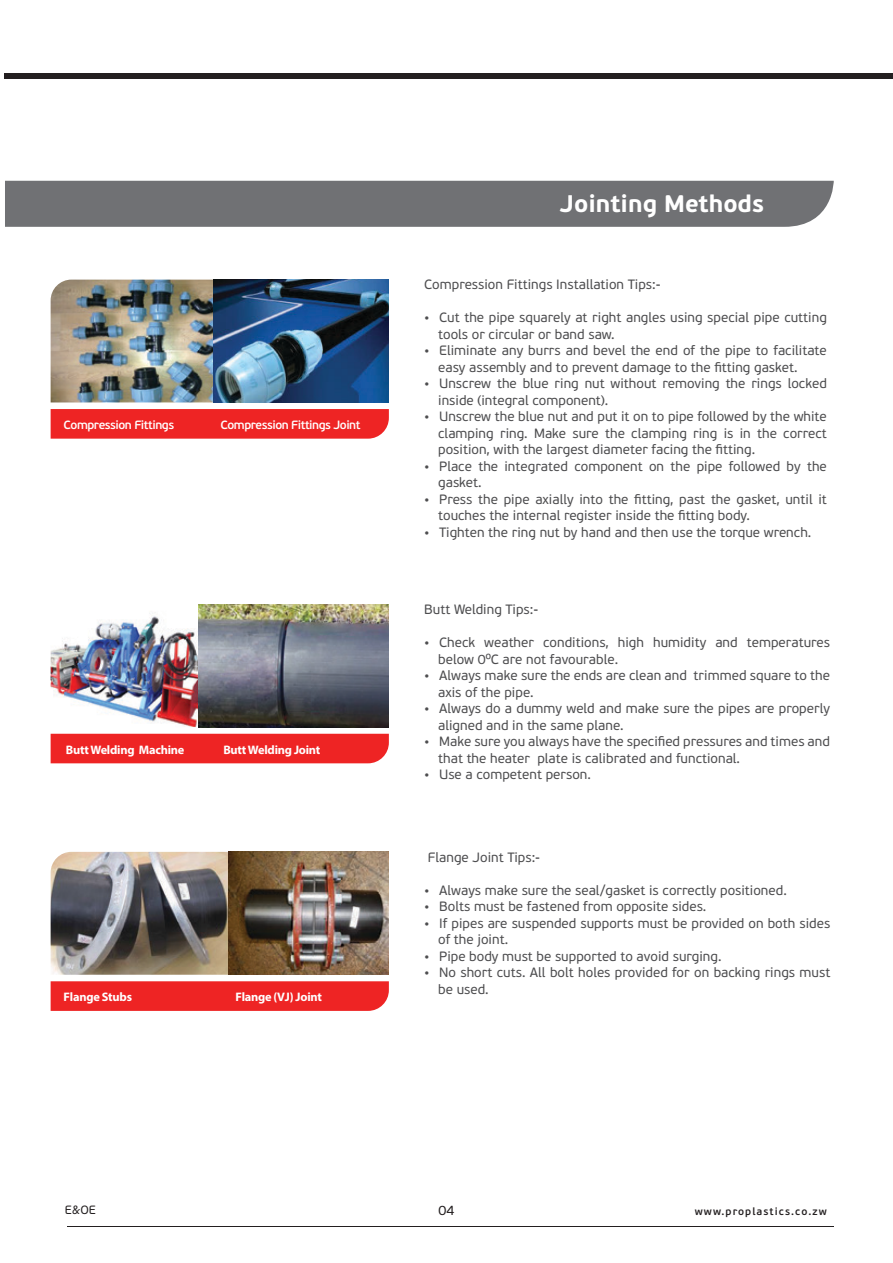
<style>
.page{position:relative;width:893px;height:1263px;background:#fff}
.page>*{position:absolute;margin:0;border:0;box-sizing:border-box;transform-origin:0 0}
.t1{font:700 24px "PF Beau Sans Pro";color:#fff}
.t2{font:13.5px/16.5px "PF Beau Sans Pro";color:#4d4d4f}
.t3{font:13.5px "PF Beau Sans Pro";color:#231f20}
.t4{font:700 12.3px "Myriad Pro";letter-spacing:-.02em;color:#fff}
.t5{font:600 12px "PF Beau Sans Pro";letter-spacing:-.04em;color:#fff}
.t6{font:12px "PF Beau Sans Pro";color:#231f20}
.t7{font:600 10.5px "PF Beau Sans Pro";letter-spacing:.1em;color:#231f20}
</style>
<div class="page">
<div style="left:5px;top:181px;width:829px;height:46px;background:#707174"></div>
<div style="left:5px;top:73px;width:888px;height:5px;background:#231f20"></div>
<hr style="left:67px;top:1225px;width:766px;height:1px;background:#231f20">
<img style="left:51px;top:280px;width:163px;height:122px">
<img style="left:214px;top:280px;width:175px;height:122px">
<svg style="left:51px;top:409px;width:338px;height:30px;background:#ee2828"></svg>
<img style="left:51px;top:604px;width:148px;height:123px">
<img style="left:199px;top:604px;width:190px;height:123px">
<div style="left:51px;top:734px;width:338px;height:29px;background:#ee2424"></div>
<img style="left:51px;top:852px;width:178px;height:123px">
<img style="left:229px;top:852px;width:160px;height:123px">
<svg style="left:51px;top:981px;width:338px;height:30px;background:#ee2828"></svg>
<p class="t5" style="left:64px;top:418px;width:112px">Compression Fittings</p>
<p class="t5" style="left:220px;top:418px;width:142px">Compression Fittings Joint</p>
<p class="t4" style="left:66px;top:741px;width:120px">ButtWelding Machine</p>
<p class="t4" style="left:223px;top:741px;width:98px">ButtWelding Joint</p>
<p class="t4" style="left:64px;top:989px;width:70px">Flange Stubs</p>
<p class="t4" style="left:235px;top:989px;width:88px">Flange (VJ) Joint</p>
<h1 class="t1" style="left:560px;top:189px;width:206px">Jointing Methods</h1>
<p class="t2" style="left:424px;top:277px;width:238px">Compression Fittings Installation Tips:-</p>
<p class="t2" style="left:438px;top:310px;width:390px;text-indent:-14px">• Cut the pipe squarely at right angles using special pipe cutting tools or circular or band saw.</p>
<p class="t2" style="left:438px;top:343px;width:390px;text-indent:-14px">• Eliminate any burrs and bevel the end of the pipe to facilitate easy assembly and to prevent damage to the fitting gasket.</p>
<p class="t2" style="left:438px;top:376px;width:390px;text-indent:-14px">• Unscrew the blue ring nut without removing the rings locked inside (integral component).</p>
<p class="t2" style="left:438px;top:409px;width:390px;text-align:justify;text-indent:-14px">• Unscrew the blue nut and put it on to pipe followed by the white clamping ring. Make sure the clamping ring is in the correct position, with the largest diameter facing the fitting.</p>
<p class="t2" style="left:438px;top:458px;width:390px;text-indent:-14px">• Place the integrated component on the pipe followed by the gasket.</p>
<p class="t2" style="left:438px;top:491px;width:390px;text-indent:-14px">• Press the pipe axially into the fitting, past the gasket, until it touches the internal register inside the fitting body.</p>
<p class="t2" style="left:424px;top:524px;width:389px">• Tighten the ring nut by hand and then use the torque wrench.</p>
<p class="t2" style="left:424px;top:601px;width:116px">Butt Welding Tips:-</p>
<p class="t2" style="left:438px;top:634px;width:393px;text-indent:-14px">• Check weather conditions, high humidity and temperatures below 0⁰C are not favourable.</p>
<p class="t2" style="left:438px;top:667px;width:393px;text-indent:-14px">• Always make sure the ends are clean and trimmed square to the axis of the pipe.</p>
<p class="t2" style="left:438px;top:700px;width:393px;text-indent:-14px">• Always do a dummy weld and make sure the pipes are properly aligned and in the same plane.</p>
<p class="t2" style="left:438px;top:733px;width:393px;text-indent:-14px">• Make sure you always have the specified pressures and times and that the heater plate is calibrated and functional.</p>
<p class="t2" style="left:424px;top:766px;width:168px">• Use a competent person.</p>
<p class="t2" style="left:428px;top:849px;width:114px">Flange Joint Tips:-</p>
<p class="t2" style="left:424px;top:882px;width:364px">• Always make sure the seal/gasket is correctly positioned.</p>
<p class="t2" style="left:424px;top:898px;width:284px">• Bolts must be fastened from opposite sides.</p>
<p class="t2" style="left:438px;top:915px;width:394px;text-indent:-14px">• If pipes are suspended supports must be provided on both sides of the joint.</p>
<p class="t2" style="left:424px;top:948px;width:299px">• Pipe body must be supported to avoid surging.</p>
<p class="t2" style="left:438px;top:964px;width:394px;text-indent:-14px">• No short cuts. All bolt holes provided for on backing rings must be used.</p>
<p class="t6" style="left:65px;top:1203px;width:33px">E&amp;OE</p>
<p class="t3" style="left:438px;top:1203px;width:17px">04</p>
<p class="t7" style="left:695px;top:1206px;width:133px">www.proplastics.co.zw</p>
</div>
